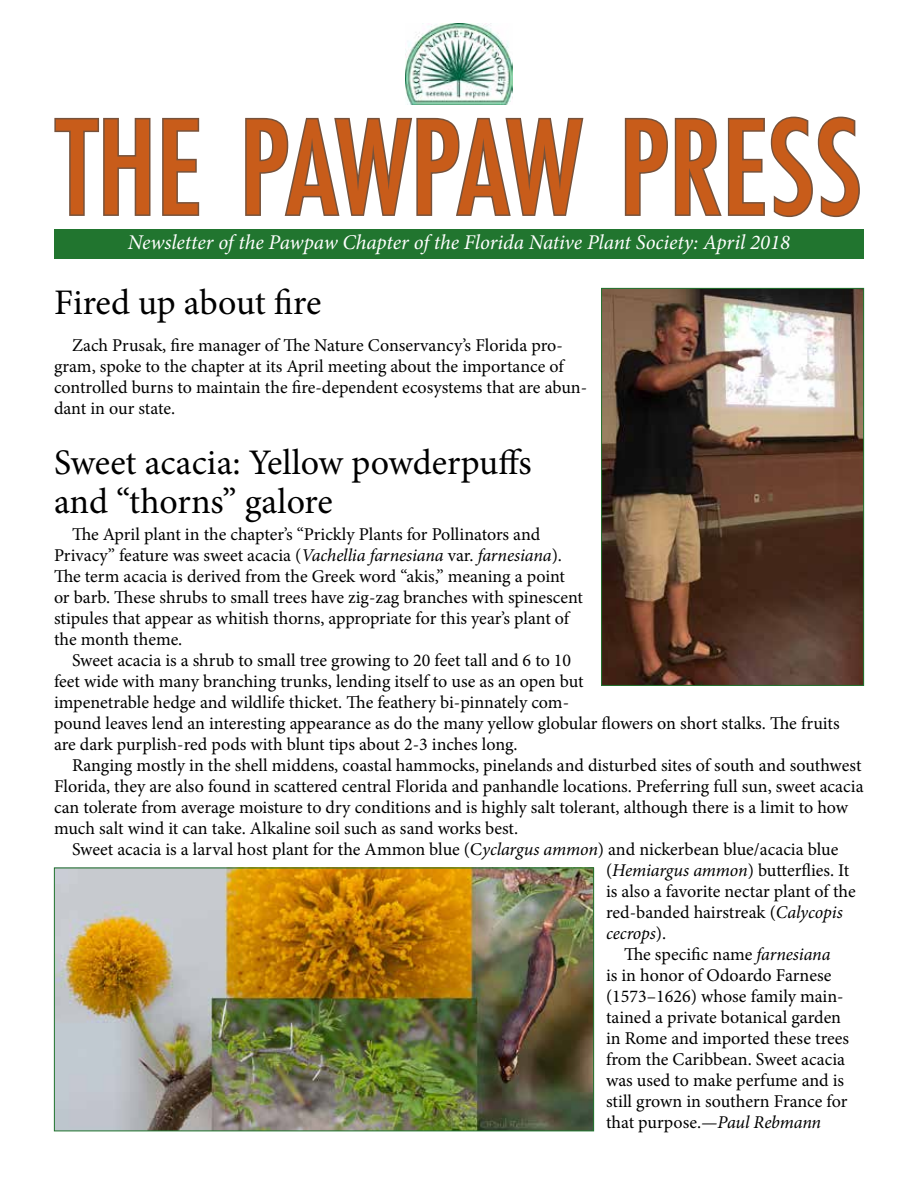
<style>
.page{position:relative;width:918px;height:1188px;background:#fff}
.page>*{position:absolute;margin:0;border:0;box-sizing:border-box;transform-origin:0 0}
.t1{font:500 condensed 126px "Futura";color:#c85c1a}
.t2{font:36px/39px "Minion Pro";color:#000}
.t3{font:italic 21px "Minion Pro";letter-spacing:-.005em;color:#fff}
.t4{font:18px/21px "Minion Pro";color:#000}
.s1{font-style:italic}
</style>
<div class="page">
<svg style="left:54px;top:117px;width:97px;height:99px"></svg>
<svg style="left:162px;top:117px;width:38px;height:99px"></svg>
<svg style="left:244px;top:104px;width:341px;height:155px"></svg>
<svg style="left:624px;top:116px;width:236px;height:102px"></svg>
<div style="left:54px;top:229px;width:810px;height:29px;background:#21752f"></div>
<img style="left:405px;top:23px;width:108px;height:81px">
<img style="left:603px;top:290px;width:259px;height:394px">
<div style="left:601px;top:288px;width:263px;height:398px;border:1px solid #21752f"></div>
<img style="left:56px;top:870px;width:536px;height:259px">
<div style="left:54px;top:868px;width:540px;height:263px;border:1px solid #21752f"></div>
<h1 class="t1" style="left:56px;top:87px;width:807px">THE PAWPAW PRESS</h1>
<p class="t3" style="left:128px;top:228px;width:664px">Newsletter of the Pawpaw Chapter of the Florida Native Plant Society: April 2018</p>
<h2 class="t2" style="left:54px;top:283px;width:269px">Fired up about fire</h2>
<p class="t4" style="left:54px;top:335px;width:535px;text-indent:18px">Zach Prusak, fire manager of The Nature Conservancy’s Florida pro&shy;gram, spoke to the chapter at its April meeting about the importance of controlled burns to maintain the fire-dependent ecosystems that are abun&shy;dant in our state.</p>
<h2 class="t2" style="left:54px;top:443px;width:479px">Sweet acacia: Yellow powderpuffs and “thorns” galore</h2>
<p class="t4" style="left:54px;top:524px;width:531px;text-indent:18px">The April plant in the chapter’s “Prickly Plants for Pollinators and Privacy” feature was sweet acacia (<span class="s1">Vachellia farnesiana</span> var. <span class="s1">farnesiana</span>).<br>The term acacia is derived from the Greek word “akis,” meaning a point or barb. These shrubs to small trees have zig-zag branches with spinescent stipules that appear as whitish thorns, appropriate for this year’s plant of the month theme.</p>
<p class="t4" style="left:54px;top:650px;width:787px;text-indent:18px">Sweet acacia is a shrub to small tree growing to 20 feet tall and 6 to 10<br>feet wide with many branching trunks, lending itself to use as an open but<br>impenetrable hedge and wildlife thicket. The feathery bi-pinnately com-<br>pound leaves lend an interesting appearance as do the many yellow globular flowers on short stalks. The fruits are dark purplish-red pods with blunt tips about 2-3 inches long.</p>
<p class="t4" style="left:54px;top:755px;width:811px;text-indent:18px">Ranging mostly in the shell middens, coastal hammocks, pinelands and disturbed sites of south and southwest Florida, they are also found in scattered central Florida and panhandle locations. Preferring full sun, sweet acacia can tolerate from average moisture to dry conditions and is highly salt tolerant, although there is a limit to how much salt wind it can take. Alkaline soil such as sand works best.</p>
<p class="t4" style="left:606px;top:839px;width:251px;text-indent:-534px">Sweet acacia is a larval host plant for the Ammon blue (C<span class="s1">yclargus ammon</span>) and nickerbean blue/acacia blue (<span class="s1">Hemiargus ammon</span>) butterflies. It is also a favorite nectar plant of the red-banded hairstreak (<span class="s1">Calycopis cecrops</span>).</p>
<p class="t4" style="left:606px;top:944px;width:245px;text-indent:18px">The specific name <span class="s1">farnesiana<br></span>is in honor of Odoardo Farnese (1573–1626) whose family main&shy;tained a private botanical garden in Rome and imported these trees from the Caribbean. Sweet acacia was used to make perfume and is still grown in southern France for that purpose.<span class="s1">—Paul Rebmann</span></p>
</div>
